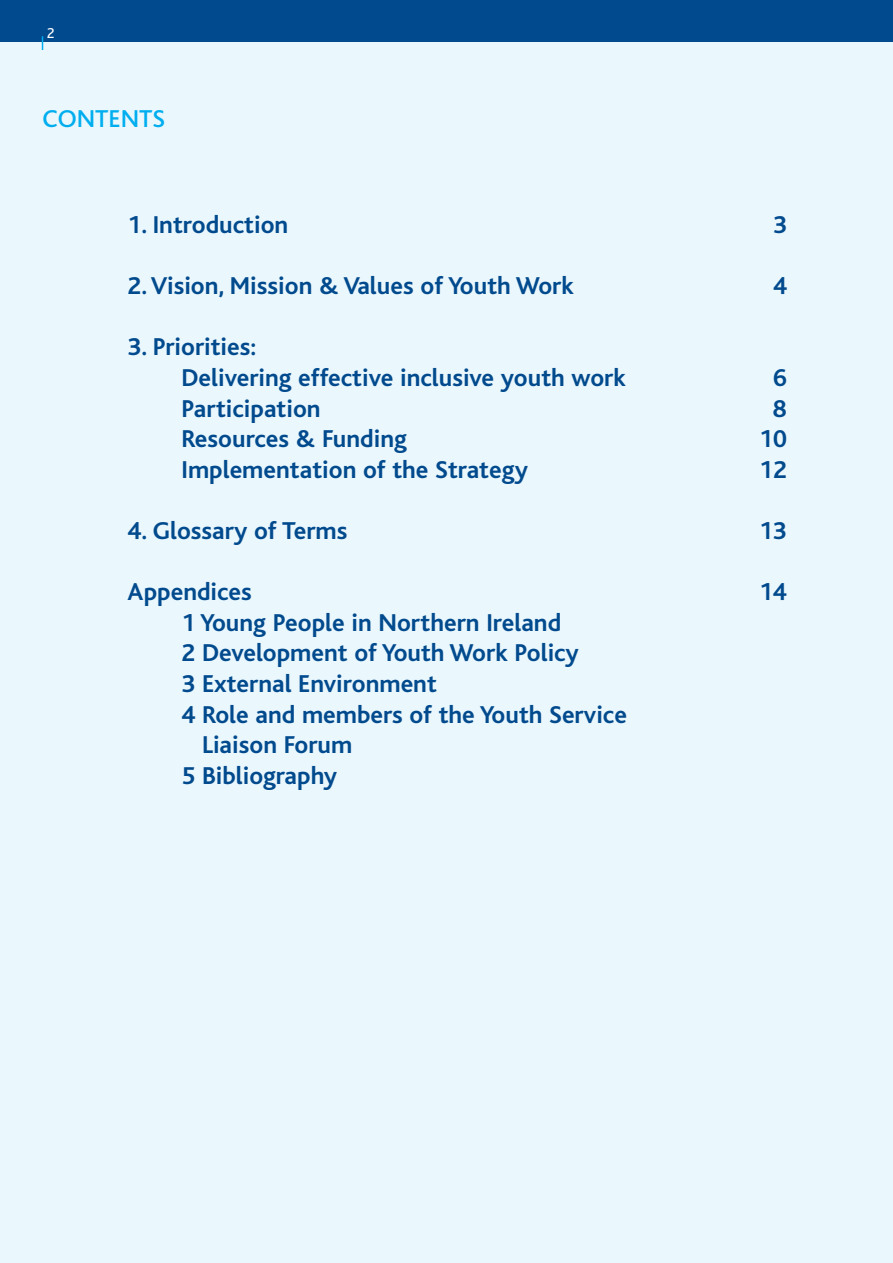
<style>
.page{position:relative;width:893px;height:1263px;background:#fff}
.page>*{position:absolute;margin:0;border:0;box-sizing:border-box;transform-origin:0 0}
.t1{font:700 25.5px/30.6px "Bliss";color:#004a8d}
.t2{font:500 25.5px "Bliss";color:#00aeef}
.t3{font:15px "Bliss";color:#fff}
</style>
<div class="page">
<div style="left:0;top:0;width:893px;height:43px;background:#004a8d"></div>
<div style="left:0;top:43px;width:893px;height:1220px;background:#eaf7fd"></div>
<svg style="left:42px;top:36px;width:1px;height:14px"></svg>
<p class="t3" style="left:47px;top:28px;width:9px">2</p>
<p class="t2" style="left:43px;top:110px;width:124px">CONTENTS</p>
<p class="t1" style="left:128px;top:212px;width:162px">1. Introduction</p>
<p class="t1" style="left:773px;top:212px;width:15px">3</p>
<p class="t1" style="left:128px;top:274px;width:448px">2. Vision, Mission &amp; Values of Youth Work</p>
<p class="t1" style="left:773px;top:274px;width:15px">4</p>
<p class="t1" style="left:182px;top:335px;width:446px;text-indent:-54px">3. Priorities:<br>Delivering effective inclusive youth work</p>
<p class="t1" style="left:773px;top:365px;width:15px">6</p>
<p class="t1" style="left:182px;top:396px;width:141px">Participation</p>
<p class="t1" style="left:773px;top:396px;width:15px">8</p>
<p class="t1" style="left:182px;top:427px;width:227px">Resources &amp; Funding</p>
<p class="t1" style="left:759px;top:427px;width:29px">10</p>
<p class="t1" style="left:182px;top:457px;width:348px">Implementation of the Strategy</p>
<p class="t1" style="left:759px;top:457px;width:29px">12</p>
<p class="t1" style="left:128px;top:518px;width:221px">4. Glossary of Terms</p>
<p class="t1" style="left:759px;top:518px;width:29px">13</p>
<p class="t1" style="left:128px;top:580px;width:126px">Appendices</p>
<p class="t1" style="left:759px;top:580px;width:29px">14</p>
<p class="t1" style="left:182px;top:610px;width:381px">1 Young People in Northern Ireland</p>
<p class="t1" style="left:182px;top:641px;width:399px">2 Development of Youth Work Policy</p>
<p class="t1" style="left:182px;top:671px;width:257px">3 External Environment</p>
<p class="t1" style="left:182px;top:702px;width:447px">4 Role and members of the Youth Service</p>
<p class="t1" style="left:202px;top:733px;width:152px">Liaison Forum</p>
<p class="t1" style="left:182px;top:763px;width:157px">5 Bibliography</p>
</div>
